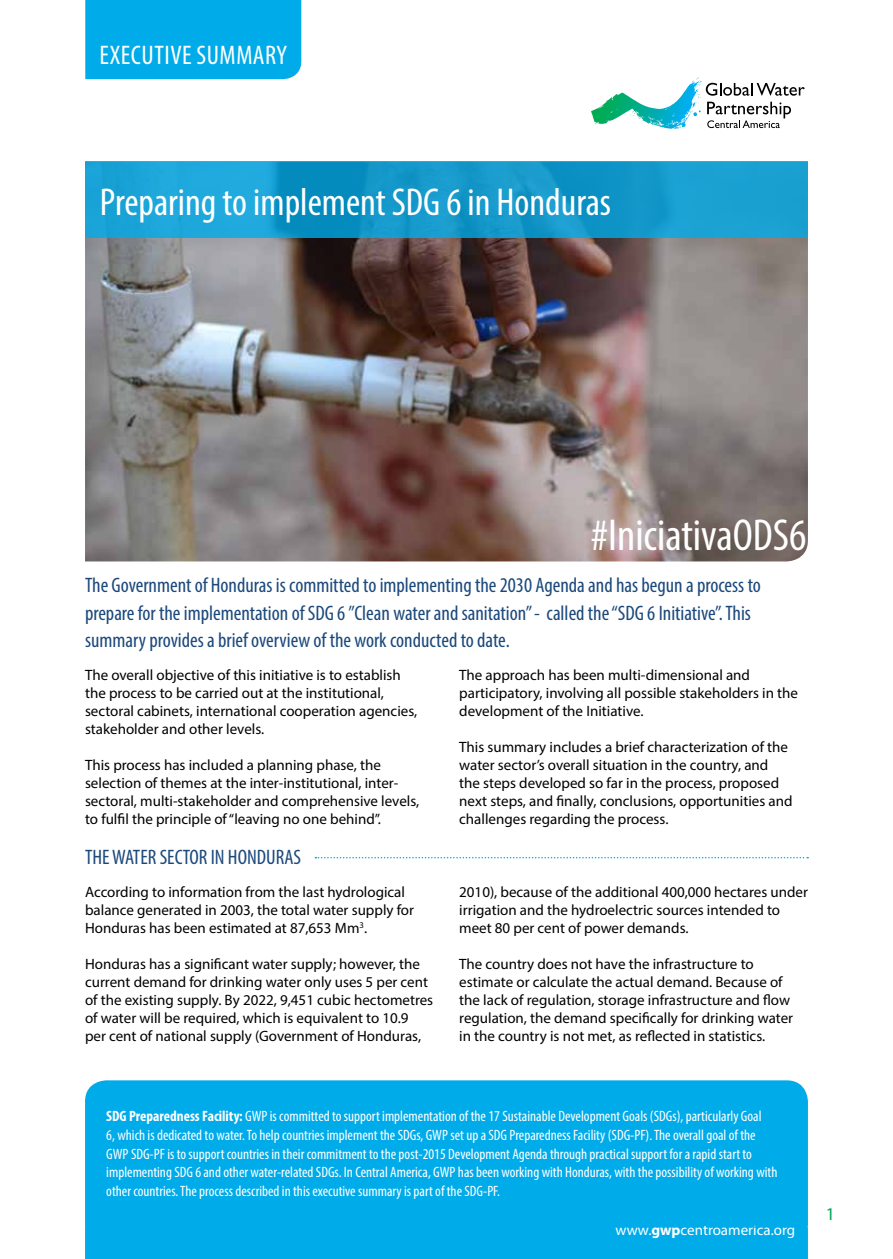
<style>
.page{position:relative;width:893px;height:1259px;background:#fff}
.page>*{position:absolute;margin:0;border:0;box-sizing:border-box;transform-origin:0 0}
.t1{font:condensed 45px "Myriad Pro";color:#fff}
.t2{font:condensed 39px "Myriad Pro";color:#fff}
.t3{font:condensed 27px "Myriad Pro";letter-spacing:.02em;color:#fff}
.t4{font:condensed 21px/27px "Myriad Pro";color:#1b497c}
.t5{font:18px "Myriad Pro";color:#00a655}
.t6{font:15px/18px "Myriad Pro";color:#000}
.t7{font:condensed 15px/18.8px "Myriad Pro";color:#fff}
.t8{font:15px "Myriad Pro";color:#fff}
.s1{font-weight:700}
</style>
<div class="page">
<div style="left:85px;top:1225px;width:723px;height:34px;background:#00abea"></div>
<img style="left:85px;top:238px;width:723px;height:323px">
<svg style="left:630px;top:78px;width:175px;height:51px"></svg>
<div style="left:85px;top:0;width:216px;height:79px;background:#00abea"></div>
<svg style="left:85px;top:162px;width:723px;height:76px;background:#159bce"></svg>
<svg style="left:315px;top:857px;width:493px;height:1px"></svg>
<div style="left:85px;top:1080px;width:723px;height:145px;background:#00abea"></div>
<h3 class="t3" style="left:100px;top:39px;width:189px">EXECUTIVE SUMMARY</h3>
<h2 class="t2" style="left:100px;top:178px;width:513px">Preparing to implement SDG 6 in Honduras</h2>
<h1 class="t1" style="left:591px;top:508px;width:217px">#IniciativaODS6</h1>
<p class="t4" style="left:85px;top:572px;width:677px">The Government of Honduras is committed to implementing the 2030 Agenda and has begun a process to prepare for the implementation of SDG 6 ”Clean water and sanitation” - called the “SDG 6 Initiative”. This summary provides a brief overview of the work conducted to date.</p>
<p class="t6" style="left:85px;top:666px;width:334px">The overall objective of this initiative is to establish the process to be carried out at the institutional, sectoral cabinets, international cooperation agencies, stakeholder and other levels.</p>
<p class="t6" style="left:85px;top:756px;width:336px">This process has included a planning phase, the selection of themes at the inter-institutional, inter&shy;sectoral, multi-stakeholder and comprehensive levels, to fulfil the principle of “leaving no one behind”.</p>
<h3 class="t4" style="left:85px;top:843px;width:218px">THE WATER SECTOR IN HONDURAS</h3>
<p class="t6" style="left:85px;top:883px;width:331px">According to information from the last hydrological balance generated in 2003, the total water supply for<br>Honduras has been estimated at 87,653 Mm<sup>3</sup>.</p>
<p class="t6" style="left:85px;top:955px;width:350px">Honduras has a significant water supply; however, the current demand for drinking water only uses 5 per cent of the existing supply. By 2022, 9,451 cubic hectometres of water will be required, which is equivalent to 10.9 per cent of national supply (Government of Honduras,</p>
<p class="t6" style="left:459px;top:666px;width:340px">The approach has been multi-dimensional and participatory, involving all possible stakeholders in the development of the Initiative.</p>
<p class="t6" style="left:459px;top:738px;width:335px">This summary includes a brief characterization of the water sector’s overall situation in the country, and the steps developed so far in the process, proposed next steps, and finally, conclusions, opportunities and challenges regarding the process.</p>
<p class="t6" style="left:459px;top:883px;width:350px">2010), because of the additional 400,000 hectares under irrigation and the hydroelectric sources intended to meet 80 per cent of power demands.</p>
<p class="t6" style="left:459px;top:955px;width:335px">The country does not have the infrastructure to estimate or calculate the actual demand. Because of the lack of regulation, storage infrastructure and flow regulation, the demand specifically for drinking water in the country is not met, as reflected in statistics.</p>
<p class="t7" style="left:106px;top:1106px;width:673px"><span class="s1">SDG Preparedness Facility:</span> GWP is committed to support implementation of the 17 Sustainable Development Goals (SDGs), particularly Goal<br>6, which is dedicated to water. To help countries implement the SDGs, GWP set up a SDG Preparedness Facility (SDG-PF). The overall goal of the GWP SDG-PF is to support countries in their commitment to the post-2015 Development Agenda through practical support for a rapid start to implementing SDG 6 and other water-related SDGs. In Central America, GWP has been working with Honduras, with the possibility of working with other countries. The process described in this executive summary is part of the SDG-PF.</p>
<p class="t8" style="left:615px;top:1221px;width:181px">www.<span class="s1">gwp</span>centroamerica.org</p>
<p class="t5" style="left:826px;top:1203px;width:11px">1</p>
</div>
